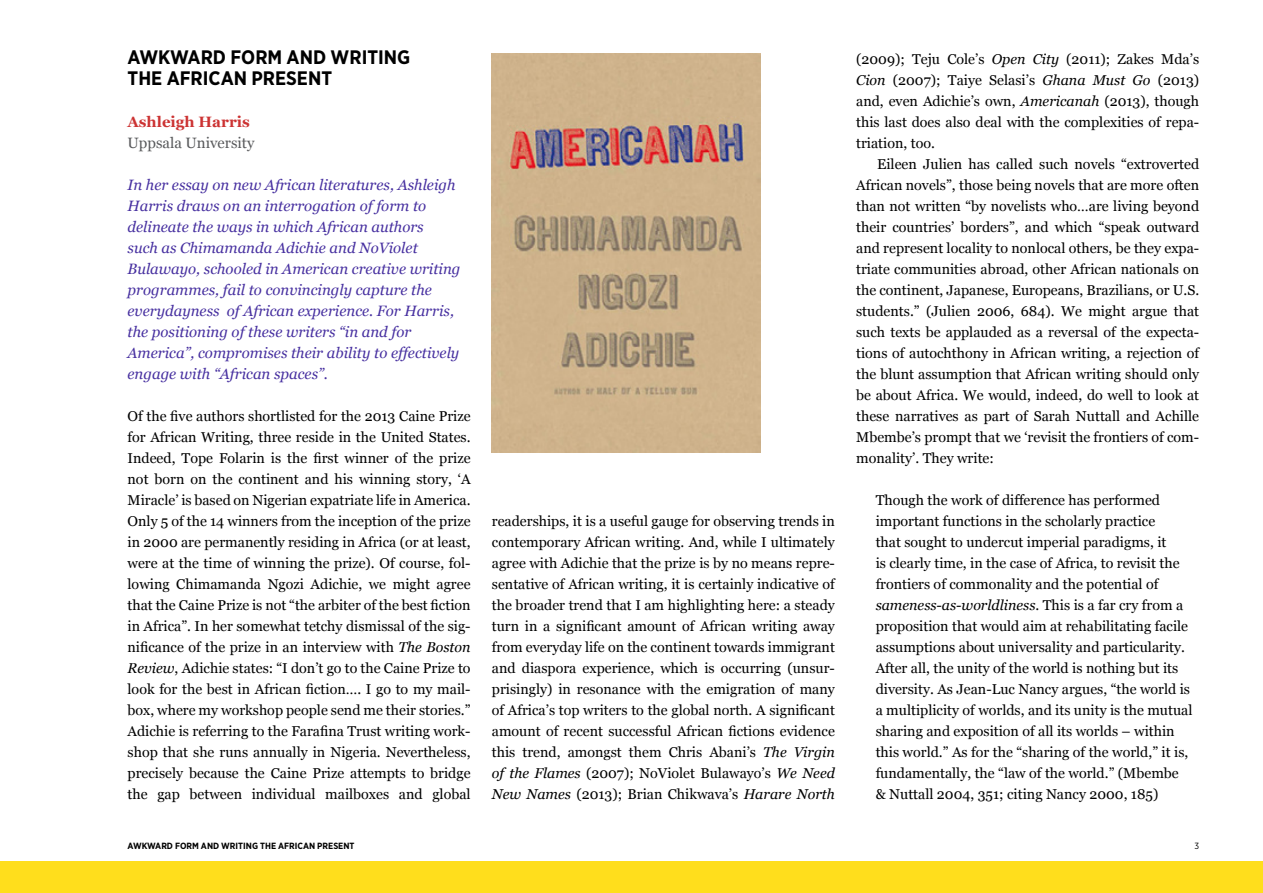
<style>
.page{position:relative;width:1263px;height:893px;background:#fff}
.page>*{position:absolute;margin:0;border:0;box-sizing:border-box;transform-origin:0 0}
.t1{font:700 19.5px/21px "Gotham Narrow";color:#000}
.t2{font:italic 15px/21px "Georgia";color:#4730a0}
.t3{font:15px "Georgia";color:#58595b}
.t4{font:700 15px "Georgia";color:#c33}
.t5{font:14.25px/21px "Georgia";color:#000;text-align:justify}
.t6{font:700 9px "Gotham Narrow";color:#000}
.t7{font:9px "Gotham Narrow";color:#000}
.s1{font-style:italic}
</style>
<div class="page">
<div style="left:0;top:861px;width:1263px;height:32px;background:#ffde1c"></div>
<img style="left:492px;top:53px;width:269px;height:399px">
<h1 class="t1" style="left:128px;top:46px;width:284px">AWKWARD FORM AND WRITING<br>THE AFRICAN PRESENT</h1>
<p class="t4" style="left:128px;top:110px;width:124px">Ashleigh Harris</p>
<p class="t3" style="left:128px;top:131px;width:128px">Uppsala University</p>
<p class="t2" style="left:128px;top:173px;width:334px">In her essay on new African literatures, Ashleigh Harris draws on an interrogation of form to delineate the ways in which African authors<br>such as Chimamanda Adichie and NoViolet Bulawayo, schooled in American creative writing programmes, fail to convincingly capture the everydayness of African experience. For Harris, the positioning of these writers “in and for America”, compromises their ability to effectively engage with “African spaces”.</p>
<p class="t5" style="left:128px;top:405px;width:345px">Of the five authors shortlisted for the 2013 Caine Prize for African Writing, three reside in the United States.<br>Indeed, Tope Folarin is the first winner of the prize not born on the continent and his winning story, ‘A Miracle’ is based on Nigerian expatriate life in America.<br>Only 5 of the 14 winners from the inception of the prize in 2000 are permanently residing in Africa (or at least, were at the time of winning the prize). Of course, fol&shy;lowing Chimamanda Ngozi Adichie, we might agree that the Caine Prize is not “the arbiter of the best fiction in Africa”. In her somewhat tetchy dismissal of the sig&shy;nificance of the prize in an interview with <span class="s1">The Boston Review</span>, Adichie states: “I don’t go to the Caine Prize to look for the best in African fiction…. I go to my mail&shy;box, where my workshop people send me their stories.” Adichie is referring to the Farafina Trust writing work&shy;shop that she runs annually in Nigeria. Nevertheless, precisely because the Caine Prize attempts to bridge the gap between individual mailboxes and global</p>
<p class="t5" style="left:492px;top:510px;width:344px">readerships, it is a useful gauge for observing trends in contemporary African writing. And, while I ultimately agree with Adichie that the prize is by no means repre&shy;sentative of African writing, it is certainly indicative of the broader trend that I am highlighting here: a steady turn in a significant amount of African writing away from everyday life on the continent towards immigrant and diaspora experience, which is occurring (unsur&shy;prisingly) in resonance with the emigration of many of Africa’s top writers to the global north. A significant amount of recent successful African fictions evidence this trend, amongst them Chris Abani’s <span class="s1">The Virgin of the Flames</span> (2007); NoViolet Bulawayo’s <span class="s1">We Need New Names</span> (2013); Brian Chikwava’s <span class="s1">Harare North</span></p>
<p class="t5" style="left:856px;top:48px;width:345px">(2009); Teju Cole’s <span class="s1">Open City</span> (2011); Zakes Mda’s <span class="s1">Cion</span> (2007); Taiye Selasi’s <span class="s1">Ghana Must Go</span> (2013) and, even Adichie’s own, <span class="s1">Americanah</span> (2013), though this last does also deal with the complexities of repa&shy;triation, too.</p>
<p class="t5" style="left:856px;top:153px;width:344px;text-indent:21px">Eileen Julien has called such novels “extroverted African novels”, those being novels that are more often than not written “by novelists who…are living beyond their countries’ borders”, and which “speak outward and represent locality to nonlocal others, be they expa&shy;triate communities abroad, other African nationals on the continent, Japanese, Europeans, Brazilians, or U.S. students.” (Julien 2006, 684). We might argue that such texts be applauded as a reversal of the expecta&shy;tions of autochthony in African writing, a rejection of the blunt assumption that African writing should only be about Africa. We would, indeed, do well to look at these narratives as part of Sarah Nuttall and Achille Mbembe’s prompt that we ‘revisit the frontiers of com&shy;monality’. They write:</p>
<p class="t5" style="left:876px;top:489px;width:318px;text-align:left">Though the work of difference has performed important functions in the scholarly practice<br>that sought to undercut imperial paradigms, it<br>is clearly time, in the case of Africa, to revisit the frontiers of commonality and the potential of <span class="s1">sameness-as-worldliness</span>. This is a far cry from a proposition that would aim at rehabilitating facile assumptions about universality and particularity.<br>After all, the unity of the world is nothing but its diversity. As Jean-Luc Nancy argues, “the world is a multiplicity of worlds, and its unity is the mutual sharing and exposition of all its worlds – within this world.” As for the “sharing of the world,” it is, fundamentally, the “law of the world.” (Mbembe<br>&amp; Nuttall 2004, 351; citing Nancy 2000, 185)</p>
<p class="t6" style="left:128px;top:840px;width:228px">AWKWARD FORM AND WRITING THE AFRICAN PRESENT</p>
<p class="t7" style="left:1194px;top:840px;width:6px">3</p>
</div>
